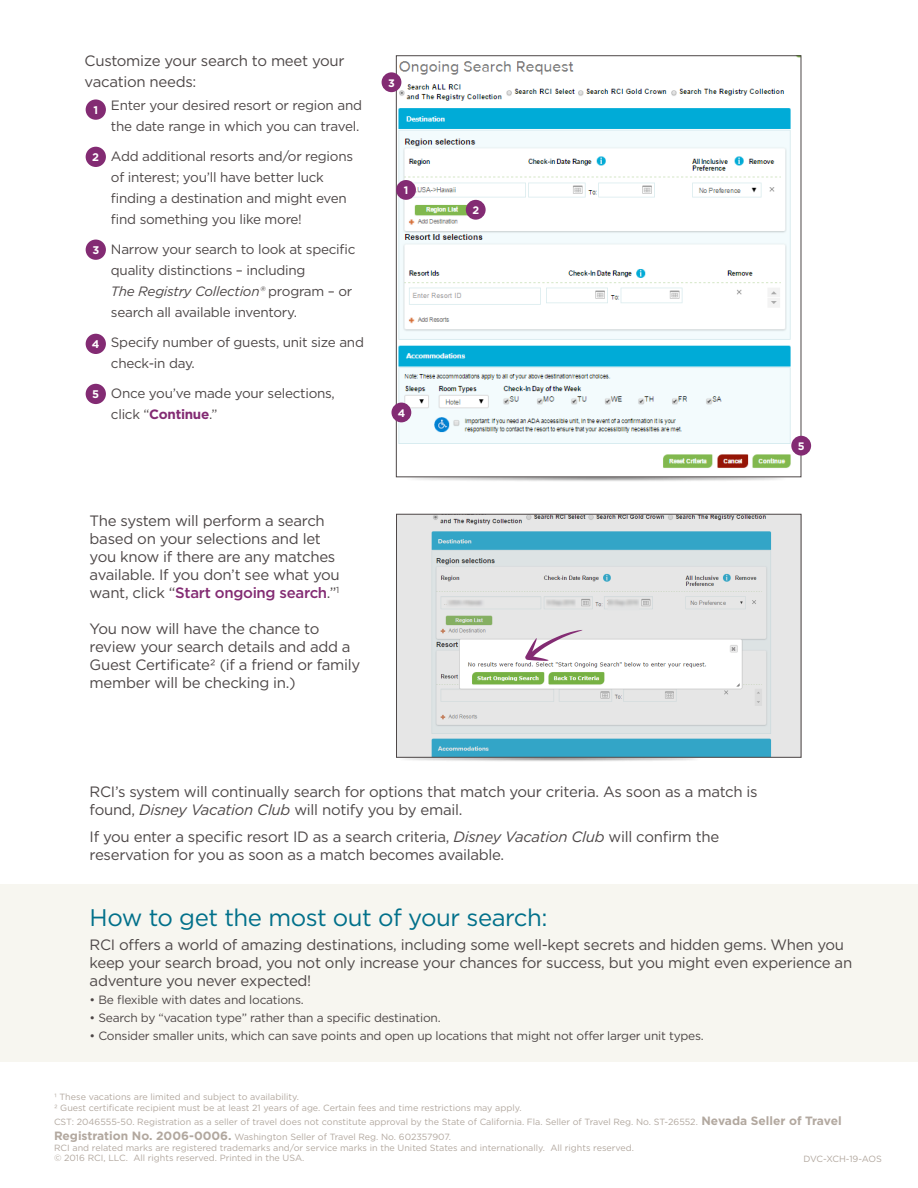
<style>
.page{position:relative;width:918px;height:1188px;background:#fff}
.page>*{position:absolute;margin:0;border:0;box-sizing:border-box;transform-origin:0 0}
.t1{font:24px "Gotham";letter-spacing:-.02em;color:#01708a}
.t2{font:15px/18px "Gotham";letter-spacing:-.02em;color:#4d4747}
.t3{font:13.5px/21px "Gotham";letter-spacing:-.02em;color:#4d4747}
.t4{font:12px "Gotham";letter-spacing:-.02em;color:#4d4747}
.t5{font:700 11.1px "Gotham";color:#fff}
.t6{font:700 10.8px "Gotham";color:#fff}
.t7{font:9px/14.4px "Gotham";color:#b2a89f}
.t8{font:9px "Gotham";letter-spacing:-.04em;color:#b2a89f}
.s1{font-style:italic}
.s2{font-weight:700;color:#832b73}
.s3{font-weight:500;color:#832b73}
.s4{font-weight:700;font-size:12px}
</style>
<div class="page">
<img style="left:396px;top:757px;width:307px;height:4px">
<img style="left:398px;top:57px;width:401px;height:411px">
<div style="left:86px;top:99px;width:20px;height:21px;background:#832b73;border-radius:50%"></div>
<div style="left:396px;top:180px;width:20px;height:20px;background:#832b73;border-radius:50%"></div>
<div style="left:86px;top:147px;width:20px;height:20px;background:#832b73;border-radius:50%"></div>
<div style="left:466px;top:200px;width:20px;height:20px;background:#832b73;border-radius:50%"></div>
<div style="left:86px;top:240px;width:20px;height:20px;background:#832b73;border-radius:50%"></div>
<div style="left:382px;top:72px;width:19px;height:20px;background:#832b73;border-radius:50%"></div>
<div style="left:86px;top:334px;width:20px;height:20px;background:#832b73;border-radius:50%"></div>
<div style="left:391px;top:403px;width:20px;height:19px;background:#832b73;border-radius:50%"></div>
<div style="left:86px;top:384px;width:20px;height:20px;background:#832b73;border-radius:50%"></div>
<div style="left:791px;top:436px;width:20px;height:20px;background:#832b73;border-radius:50%"></div>
<div style="left:0;top:885px;width:918px;height:177px;background:#f7f6f0"></div>
<img style="left:398px;top:516px;width:401px;height:239px">
<div style="left:396px;top:514px;width:405px;height:243px;border:1px solid #4d4747"></div>
<svg style="left:525px;top:630px;width:58px;height:31px"></svg>
<p class="t2" style="left:85px;top:50px;width:261px;line-height:21px">Customize your search to meet your vacation needs:</p>
<p class="t5" style="left:93px;top:103px;width:6px">1</p>
<p class="t3" style="left:111px;top:95px;width:253px">Enter your desired resort or region and the date range in which you can travel.</p>
<p class="t3" style="left:111px;top:146px;width:244px">Add additional resorts and/or regions of interest; you’ll have better luck finding a destination and might even find something you like more!</p>
<p class="t3" style="left:111px;top:239px;width:246px">Narrow your search to look at specific quality distinctions – including</p>
<p class="t3" style="left:111px;top:281px;width:243px"><span class="s1">The Registry Collection®</span> program – or search all available inventory.</p>
<p class="t3" style="left:111px;top:332px;width:255px">Specify number of guests, unit size and check-in day.</p>
<p class="t3" style="left:111px;top:383px;width:226px">Once you’ve made your selections, click “<span class="s2">Continue</span>.”</p>
<p class="t5" style="left:92px;top:150px;width:8px">2</p>
<p class="t5" style="left:92px;top:243px;width:8px">3</p>
<p class="t5" style="left:92px;top:337px;width:9px">4</p>
<p class="t5" style="left:92px;top:387px;width:8px">5</p>
<p class="t6" style="left:388px;top:76px;width:8px">3</p>
<p class="t6" style="left:404px;top:183px;width:6px">1</p>
<p class="t6" style="left:398px;top:406px;width:9px">4</p>
<p class="t2" style="left:90px;top:511px;width:252px">The system will perform a search based on your selections and let you know if there are any matches available. If you don’t see what you want, click “<span class="s3">Start ongoing search</span>.”<sup>1</sup></p>
<p class="t2" style="left:90px;top:619px;width:272px">You now will have the chance to review your search details and add a Guest Certificate2 (if a friend or family member will be checking in.)</p>
<p class="t6" style="left:472px;top:203px;width:8px">2</p>
<p class="t2" style="left:90px;top:782px;width:670px">RCI’s system will continually search for options that match your criteria. As soon as a match is found, <span class="s1">Disney Vacation Club</span> will notify you by email.</p>
<p class="t2" style="left:90px;top:827px;width:631px">If you enter a specific resort ID as a search criteria, <span class="s1">Disney Vacation Club</span> will confirm the reservation for you as soon as a match becomes available.</p>
<p class="t6" style="left:798px;top:439px;width:8px">5</p>
<p class="t1" style="left:90px;top:902px;width:459px">How to get the most out of your search:</p>
<p class="t2" style="left:90px;top:935px;width:764px">RCI offers a world of amazing destinations, including some well-kept secrets and hidden gems. When you keep your search broad, you not only increase your chances for success, but you might even experience an adventure you never expected!</p>
<p class="t4" style="left:90px;top:992px;width:216px">• Be flexible with dates and locations.</p>
<p class="t4" style="left:90px;top:1010px;width:353px">• Search by “vacation type” rather than a specific destination.</p>
<p class="t4" style="left:90px;top:1028px;width:616px">• Consider smaller units, which can save points and open up locations that might not offer larger unit types.</p>
<p class="t7" style="left:54px;top:1090px;width:246px">1 These vacations are limited and subject to availability.</p>
<p class="t7" style="left:54px;top:1100px;width:469px">2 Guest certificate recipient must be at least 21 years of age. Certain fees and time restrictions may apply.</p>
<p class="t7" style="left:54px;top:1115px;width:789px">CST: 2046555-50. Registration as a seller of travel does not constitute approval by the State of California. Fla. Seller of Travel Reg. No. ST-26552. <span class="s4">Nevada Seller of Travel<br>Registration No. 2006-0006.</span> Washington Seller of Travel Reg. No. 602357907.</p>
<p class="t7" style="left:54px;top:1140px;width:582px">RCI and related marks are registered trademarks and/or service marks in the United States and internationally. All rights reserved.</p>
<p class="t7" style="left:54px;top:1151px;width:252px">© 2016 RCI, LLC. All rights reserved. Printed in the USA.</p>
<p class="t8" style="left:804px;top:1153px;width:80px">DVC-XCH-19-AOS</p>
</div>
